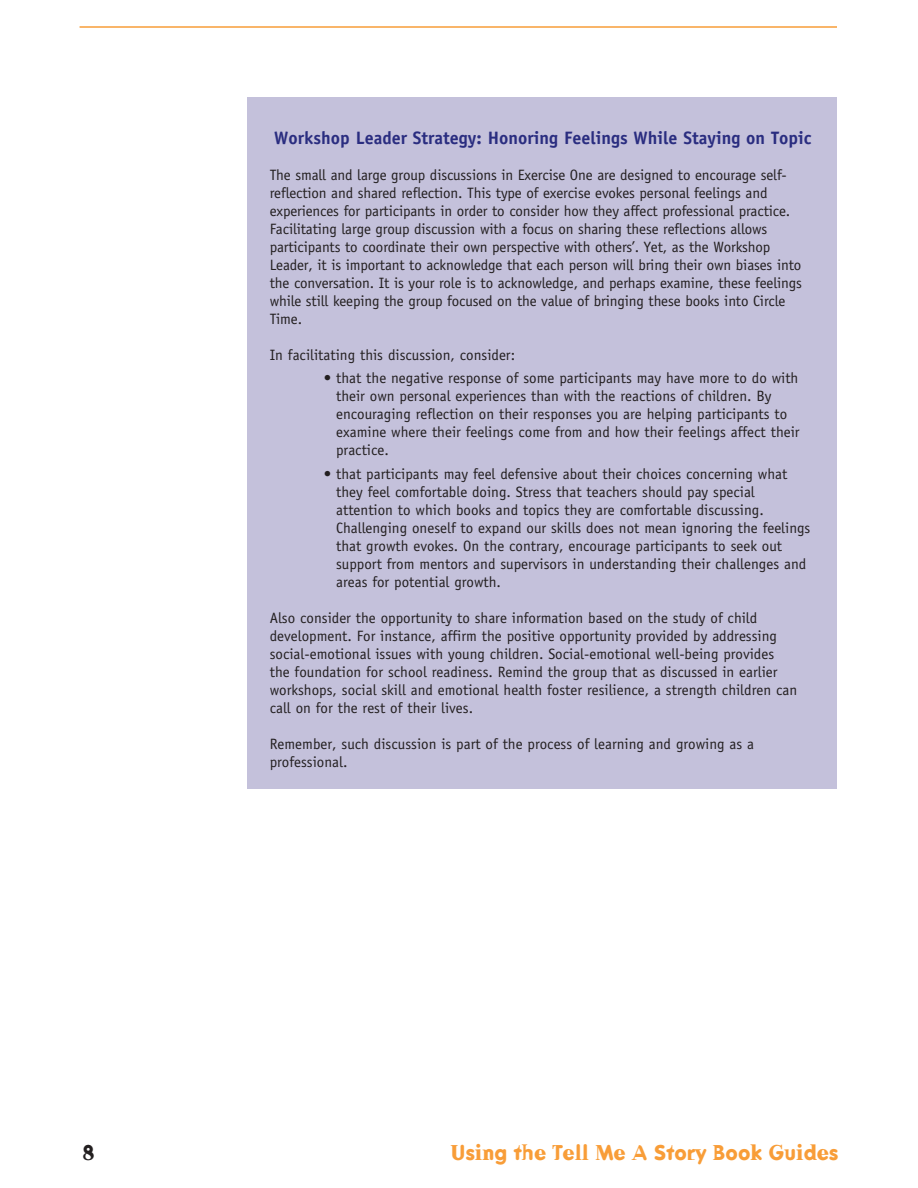
<style>
.page{position:relative;width:918px;height:1188px;background:#fff}
.page>*{position:absolute;margin:0;border:0;box-sizing:border-box;transform-origin:0 0}
.t1{font:700 21px "Dead History";color:#f89d38}
.t2{font:700 21px "Dead History";color:#231f20}
.t3{font:700 18px "Officina Sans";color:#2a2d80}
.t4{font:15px/18px "Officina Sans";color:#231f20}
</style>
<div class="page">
<hr style="left:80px;top:26px;width:757px;height:2px;background:#f89d38">
<div style="left:248px;top:97px;width:589px;height:692px;background:#c4c1db"></div>
<p class="t3" style="left:274px;top:127px;width:539px">Workshop Leader Strategy: Honoring Feelings While Staying on Topic</p>
<p class="t4" style="left:270px;top:166px;width:534px">The small and large group discussions in Exercise One are designed to encourage self&shy;reflection and shared reflection. This type of exercise evokes personal feelings and experiences for participants in order to consider how they affect professional practice.<br>Facilitating large group discussion with a focus on sharing these reflections allows participants to coordinate their own perspective with others’. Yet, as the Workshop Leader, it is important to acknowledge that each person will bring their own biases into the conversation. It is your role is to acknowledge, and perhaps examine, these feelings while still keeping the group focused on the value of bringing these books into Circle Time.</p>
<p class="t4" style="left:270px;top:346px;width:247px">In facilitating this discussion, consider:</p>
<p class="t4" style="left:336px;top:369px;width:465px;text-indent:-12px">• that the negative response of some participants may have more to do with their own personal experiences than with the reactions of children. By encouraging reflection on their responses you are helping participants to examine where their feelings come from and how their feelings affect their practice.</p>
<p class="t4" style="left:336px;top:465px;width:476px;text-indent:-12px">• that participants may feel defensive about their choices concerning what they feel comfortable doing. Stress that teachers should pay special attention to which books and topics they are comfortable discussing.<br>Challenging oneself to expand our skills does not mean ignoring the feelings that growth evokes. On the contrary, encourage participants to seek out support from mentors and supervisors in understanding their challenges and areas for potential growth.</p>
<p class="t4" style="left:270px;top:609px;width:529px">Also consider the opportunity to share information based on the study of child development. For instance, affirm the positive opportunity provided by addressing social-emotional issues with young children. Social-emotional well-being provides the foundation for school readiness. Remind the group that as discussed in earlier workshops, social skill and emotional health foster resilience, a strength children can call on for the rest of their lives.</p>
<p class="t4" style="left:270px;top:735px;width:486px">Remember, such discussion is part of the process of learning and growing as a professional.</p>
<h1 class="t2" style="left:82px;top:1138px;width:14px">8</h1>
<h1 class="t1" style="left:451px;top:1138px;width:389px">Using the Tell Me A Story Book Guides</h1>
</div>
